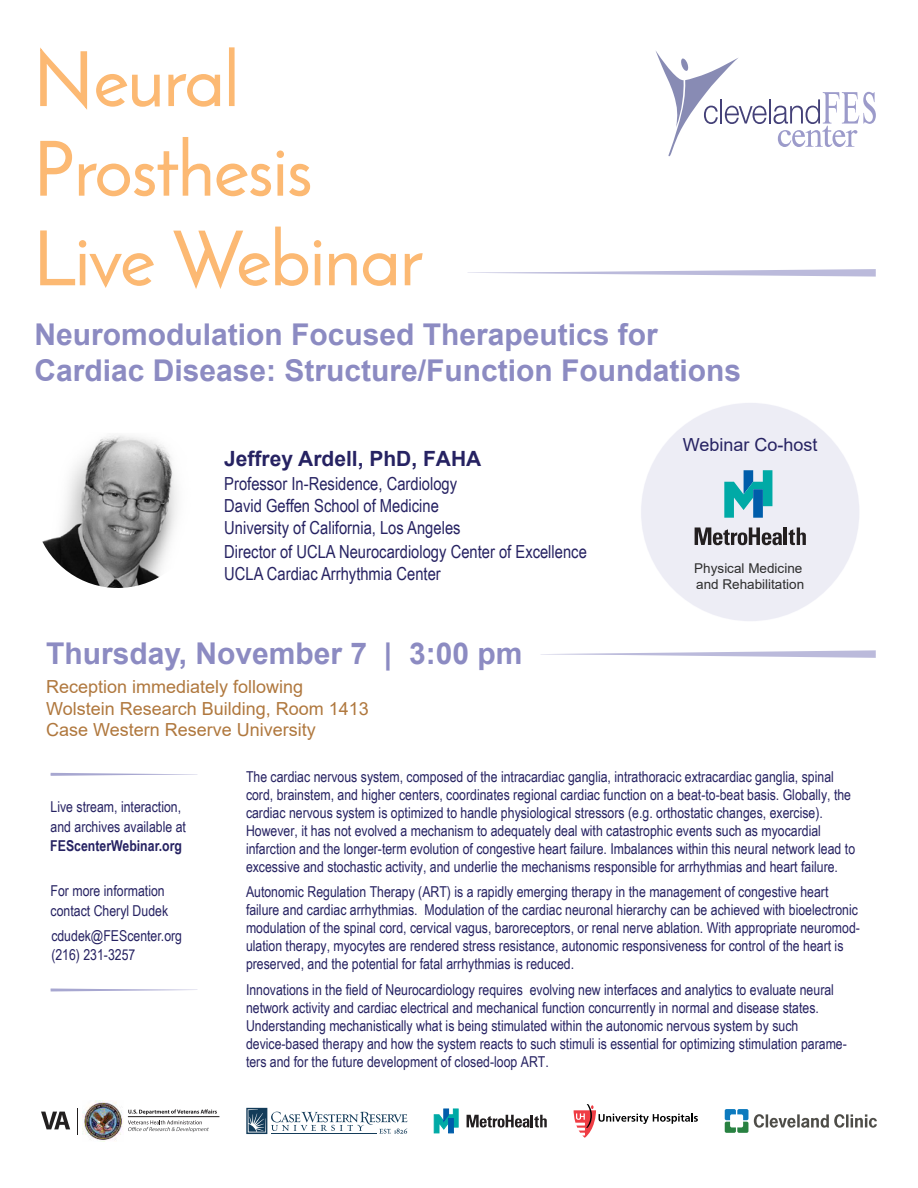
<style>
.page{position:relative;width:918px;height:1188px;background:#fff}
.page>*{position:absolute;margin:0;border:0;box-sizing:border-box;transform-origin:0 0}
.t1{font:74.7px/89.6px "Josefin Sans";color:#fcb973}
.t2{font:700 30px/36px "Arial";color:#8c8bc2}
.t3{font:700 21px "Arial";color:#262262}
.t4{font:18px/21.6px "Arial Narrow";color:#262262}
.t5{font:18px/21.6px "Arial";color:#b0783e}
.t6{font:18px "Arial";color:#262262}
.t7{font:15px/18px "Arial Narrow";color:#262262}
.t8{font:700 15px "Arial Narrow";color:#262262}
.t9{font:13.5px/16.2px "Arial";color:#2d2d2d}
</style>
<div class="page">
<img style="left:82px;top:1100px;width:42px;height:42px">
<svg style="left:246px;top:1108px;width:161px;height:26px"></svg>
<svg style="left:434px;top:1109px;width:24px;height:24px"></svg>
<div style="left:449px;top:1119px;width:4px;height:14px;border:1px solid #005daa"></div>
<svg style="left:467px;top:1115px;width:80px;height:13px"></svg>
<svg style="left:574px;top:1104px;width:124px;height:34px"></svg>
<svg style="left:725px;top:1109px;width:23px;height:24px"></svg>
<svg style="left:754px;top:1114px;width:123px;height:14px"></svg>
<svg style="left:77px;top:1108px;width:1px;height:26px"></svg>
<svg style="left:41px;top:1112px;width:29px;height:17px"></svg>
<hr style="left:128px;top:1116px;width:91px;height:1px;background:#231f20">
<svg style="left:128px;top:1109px;width:89px;height:23px"></svg>
<img style="left:42px;top:435px;width:135px;height:153px">
<svg style="left:541px;top:650px;width:335px;height:8px"></svg>
<svg style="left:468px;top:269px;width:408px;height:8px"></svg>
<hr style="left:769px;top:99px;width:2px;height:25px;background:#262262">
<svg style="left:774px;top:92px;width:102px;height:55px"></svg>
<svg style="left:656px;top:51px;width:111px;height:105px"></svg>
<svg style="left:51px;top:988px;width:146px;height:3px"></svg>
<svg style="left:51px;top:773px;width:146px;height:3px"></svg>
<svg style="left:40px;top:47px;width:48px;height:63px"></svg>
<svg style="left:96px;top:74px;width:64px;height:33px"></svg>
<svg style="left:168px;top:74px;width:53px;height:33px"></svg>
<div style="left:229px;top:47px;width:6px;height:59px;border:2px solid #fcb973"></div>
<svg style="left:40px;top:137px;width:271px;height:60px"></svg>
<svg style="left:40px;top:230px;width:114px;height:58px"></svg>
<svg style="left:173px;top:226px;width:149px;height:63px"></svg>
<svg style="left:329px;top:253px;width:67px;height:33px"></svg>
<svg style="left:404px;top:253px;width:19px;height:33px"></svg>
<div style="left:641px;top:403px;width:218px;height:218px;background:#ededf5;border-radius:50%"></div>
<svg style="left:695px;top:527px;width:87px;height:18px"></svg>
<hr style="left:784px;top:527px;width:3px;height:18px;background:#231f20">
<svg style="left:789px;top:527px;width:17px;height:18px"></svg>
<svg style="left:724px;top:470px;width:48px;height:48px"></svg>
<div style="left:753px;top:489px;width:10px;height:29px;background:#005daa"></div>
<h1 class="t1" style="left:33px;top:34px;width:390px">Neural<br>Prosthesis<br>Live Webinar</h1>
<h2 class="t2" style="left:34px;top:317px;width:708px">Neuromodulation Focused Therapeutics for<br>Cardiac Disease: Structure/Function Foundations</h2>
<h3 class="t3" style="left:224px;top:444px;width:259px">Jeffrey Ardell, PhD, FAHA</h3>
<p class="t4" style="left:224px;top:473px;width:238px">Professor In-Residence, Cardiology<br>David Geffen School of Medicine<br>University of California, Los Angeles</p>
<p class="t4" style="left:224px;top:540px;width:364px">Director of UCLA Neurocardiology Center of Excellence<br>UCLA Cardiac Arrhythmia Center</p>
<h2 class="t2" style="left:46px;top:635px;width:478px">Thursday, November 7 | 3:00 pm</h2>
<p class="t5" style="left:46px;top:676px;width:324px">Reception immediately following<br>Wolstein Research Building, Room 1413<br>Case Western Reserve University</p>
<p class="t6" style="left:683px;top:433px;width:136px">Webinar Co-host</p>
<p class="t9" style="left:694px;top:560px;width:111px">Physical Medicine and Rehabilitation</p>
<p class="t7" style="left:51px;top:797px;width:137px;line-height:19.5px">Live stream, interaction, and archives available at</p>
<p class="t8" style="left:50px;top:835px;width:133px">FEScenterWebinar.org</p>
<p class="t7" style="left:51px;top:880px;width:119px;line-height:19.5px">For more information contact Cheryl Dudek</p>
<p class="t7" style="left:51px;top:925px;width:132px;line-height:19.5px">cdudek@FEScenter.org (216) 231-3257</p>
<p class="t7" style="left:246px;top:767px;width:611px">The cardiac nervous system, composed of the intracardiac ganglia, intrathoracic extracardiac ganglia, spinal cord, brainstem, and higher centers, coordinates regional cardiac function on a beat-to-beat basis. Globally, the cardiac nervous system is optimized to handle physiological stressors (e.g. orthostatic changes, exercise).<br>However, it has not evolved a mechanism to adequately deal with catastrophic events such as myocardial infarction and the longer-term evolution of congestive heart failure. Imbalances within this neural network lead to excessive and stochastic activity, and underlie the mechanisms responsible for arrhythmias and heart failure.</p>
<p class="t7" style="left:246px;top:882px;width:616px">Autonomic Regulation Therapy (ART) is a rapidly emerging therapy in the management of congestive heart failure and cardiac arrhythmias. Modulation of the cardiac neuronal hierarchy can be achieved with bioelectronic modulation of the spinal cord, cervical vagus, baroreceptors, or renal nerve ablation. With appropriate neuromod&shy;ulation therapy, myocytes are rendered stress resistance, autonomic responsiveness for control of the heart is preserved, and the potential for fatal arrhythmias is reduced.</p>
<p class="t7" style="left:246px;top:980px;width:603px">Innovations in the field of Neurocardiology requires evolving new interfaces and analytics to evaluate neural network activity and cardiac electrical and mechanical function concurrently in normal and disease states.<br>Understanding mechanistically what is being stimulated within the autonomic nervous system by such device-based therapy and how the system reacts to such stimuli is essential for optimizing stimulation parame&shy;ters and for the future development of closed-loop ART.</p>
</div>
